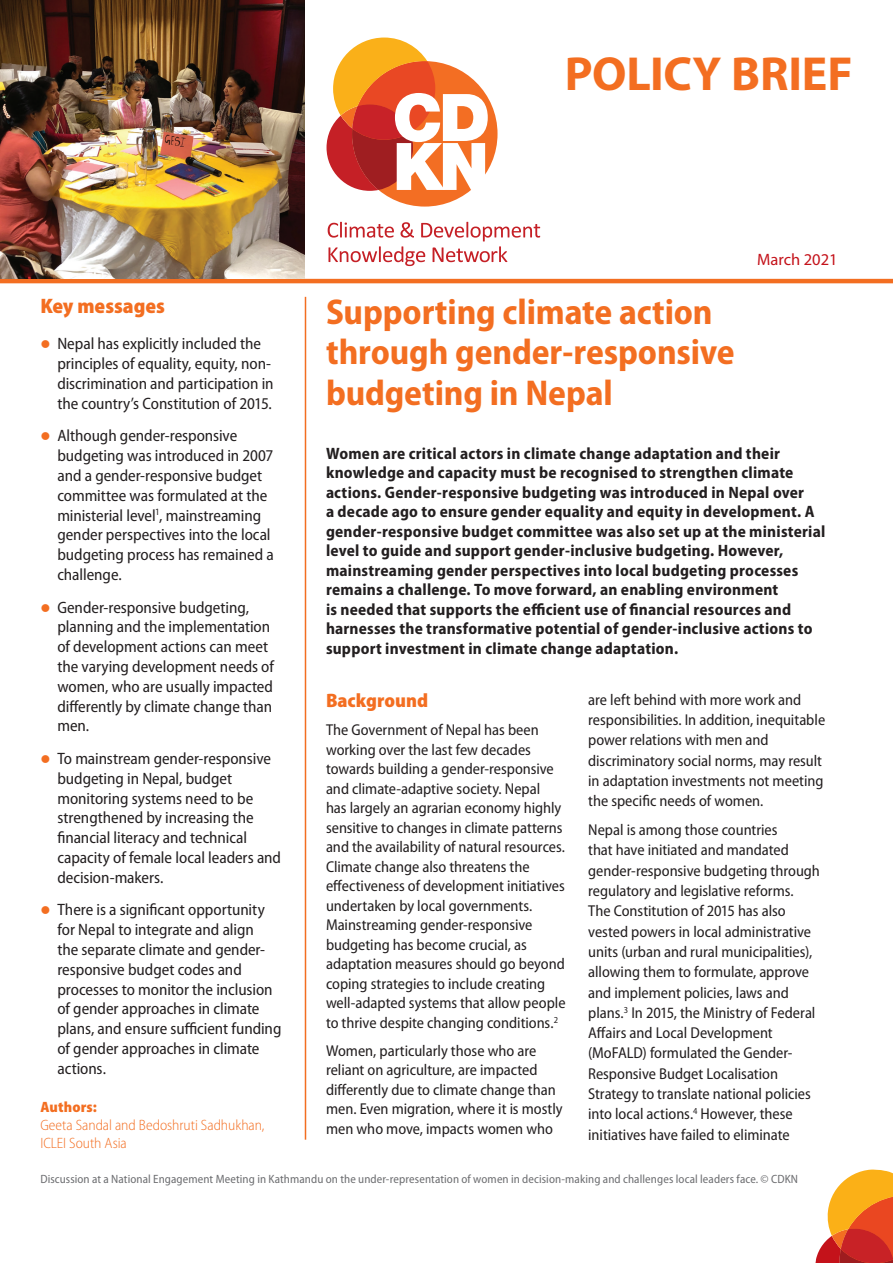
<style>
.page{position:relative;width:893px;height:1263px;background:#fff}
.page>*{position:absolute;margin:0;border:0;box-sizing:border-box;transform-origin:0 0}
.t1{font:700 48px "Myriad Pro";letter-spacing:-.005em;color:#f36e21}
.t2{font:700 semi-condensed 36px/40.5px "Myriad Pro";letter-spacing:-.005em;color:#f36e21}
.t3{font:900 semi-condensed 21px "Myriad Pro";color:#f36e21}
.t4{font:900 semi-condensed 19.5px "Myriad Pro";color:#f36e21}
.t5{font:semi-condensed 16.5px/19.8px "Myriad Pro";letter-spacing:-.005em;color:#231f20}
.t6{font:700 semi-condensed 16.5px/19.5px "Myriad Pro";letter-spacing:.015em;color:#231f20}
.t7{font:16.5px "Myriad Pro";color:#c4121a}
.t8{font:semi-condensed 15.75px/20.2px "Myriad Pro";letter-spacing:-.005em;color:#231f20}
.t9{font:300 semi-condensed 15px/18px "Myriad Pro";color:#f36e21}
.t10{font:900 semi-condensed 15px "Myriad Pro";letter-spacing:.01em;color:#f36e21}
.t11{font:semi-condensed 12px "Myriad Pro";letter-spacing:.01em;color:#6c6d70}
.s1{color:#f36e21}
</style>
<div class="page">
<svg style="left:815px;top:1169px;width:78px;height:94px"></svg>
<hr style="left:0;top:279px;width:893px;height:4px;background:#f36e21">
<img style="left:0;top:0;width:305px;height:279px">
<hr style="left:305px;top:297px;width:1px;height:843px;background:#f36e21">
<svg style="left:328px;top:222px;width:212px;height:44px"></svg>
<div style="left:352px;top:61px;width:145px;height:146px;background:#f36e23;border-radius:50%"></div>
<svg style="left:327px;top:38px;width:161px;height:153px"></svg>
<h1 class="t1" style="left:565px;top:43px;width:290px">POLICY BRIEF</h1>
<p class="t7" style="left:757px;top:250px;width:82px">March 2021</p>
<h3 class="t3" style="left:40px;top:294px;width:126px">Key messages</h3>
<p class="t5" style="left:57px;top:334px;width:218px;text-indent:-17px"><span class="s1">●</span> Nepal has explicitly included the principles of equality, equity, non&shy;discrimination and participation in the country’s Constitution of 2015.</p>
<p class="t5" style="left:57px;top:426px;width:218px;text-indent:-17px"><span class="s1">●</span> Although gender-responsive budgeting was introduced in 2007 and a gender-responsive budget committee was formulated at the ministerial level<sup>1</sup>, mainstreaming gender perspectives into the local budgeting process has remained a challenge.</p>
<p class="t5" style="left:57px;top:597px;width:218px;text-indent:-17px"><span class="s1">●</span> Gender-responsive budgeting, planning and the implementation of development actions can meet the varying development needs of women, who are usually impacted differently by climate change than men.</p>
<p class="t5" style="left:57px;top:749px;width:225px;text-indent:-17px"><span class="s1">●</span> To mainstream gender-responsive budgeting in Nepal, budget monitoring systems need to be strengthened by increasing the financial literacy and technical capacity of female local leaders and decision-makers.</p>
<p class="t5" style="left:57px;top:900px;width:226px;text-indent:-17px"><span class="s1">●</span> There is a significant opportunity for Nepal to integrate and align<br>the separate climate and gender&shy;responsive budget codes and processes to monitor the inclusion of gender approaches in climate plans, and ensure sufficient funding of gender approaches in climate actions.</p>
<p class="t10" style="left:40px;top:1098px;width:58px">Authors:</p>
<p class="t9" style="left:40px;top:1116px;width:226px">Geeta Sandal and Bedoshruti Sadhukhan,<br>ICLEI South Asia</p>
<p class="t11" style="left:40px;top:1172px;width:759px">Discussion at a National Engagement Meeting in Kathmandu on the under-representation of women in decision-making and challenges local leaders face. © CDKN</p>
<h2 class="t2" style="left:326px;top:290px;width:410px">Supporting climate action through gender-responsive budgeting in Nepal</h2>
<p class="t6" style="left:326px;top:443px;width:501px">Women are critical actors in climate change adaptation and their knowledge and capacity must be recognised to strengthen climate actions. Gender-responsive budgeting was introduced in Nepal over<br>a decade ago to ensure gender equality and equity in development. A gender-responsive budget committee was also set up at the ministerial level to guide and support gender-inclusive budgeting. However, mainstreaming gender perspectives into local budgeting processes remains a challenge. To move forward, an enabling environment<br>is needed that supports the efficient use of financial resources and harnesses the transformative potential of gender-inclusive actions to support investment in climate change adaptation.</p>
<p class="t4" style="left:326px;top:690px;width:104px">Background</p>
<p class="t8" style="left:326px;top:721px;width:241px;line-height:19.5px">The Government of Nepal has been working over the last few decades towards building a gender-responsive and climate-adaptive society. Nepal<br>has largely an agrarian economy highly sensitive to changes in climate patterns and the availability of natural resources.<br>Climate change also threatens the effectiveness of development initiatives undertaken by local governments.<br>Mainstreaming gender-responsive budgeting has become crucial, as adaptation measures should go beyond coping strategies to include creating well-adapted systems that allow people to thrive despite changing conditions.<sup>2</sup></p>
<p class="t8" style="left:326px;top:1041px;width:238px;line-height:19.5px">Women, particularly those who are reliant on agriculture, are impacted differently due to climate change than men. Even migration, where it is mostly men who move, impacts women who</p>
<p class="t8" style="left:588px;top:689px;width:238px">are left behind with more work and responsibilities. In addition, inequitable power relations with men and discriminatory social norms, may result in adaptation investments not meeting the specific needs of women.</p>
<p class="t8" style="left:588px;top:820px;width:233px">Nepal is among those countries<br>that have initiated and mandated gender-responsive budgeting through regulatory and legislative reforms.<br>The Constitution of 2015 has also vested powers in local administrative units (urban and rural municipalities), allowing them to formulate, approve and implement policies, laws and plans.<sup>3</sup> In 2015, the Ministry of Federal Affairs and Local Development (MoFALD) formulated the Gender-Responsive Budget Localisation Strategy to translate national policies into local actions.<sup>4</sup> However, these initiatives have failed to eliminate</p>
</div>
